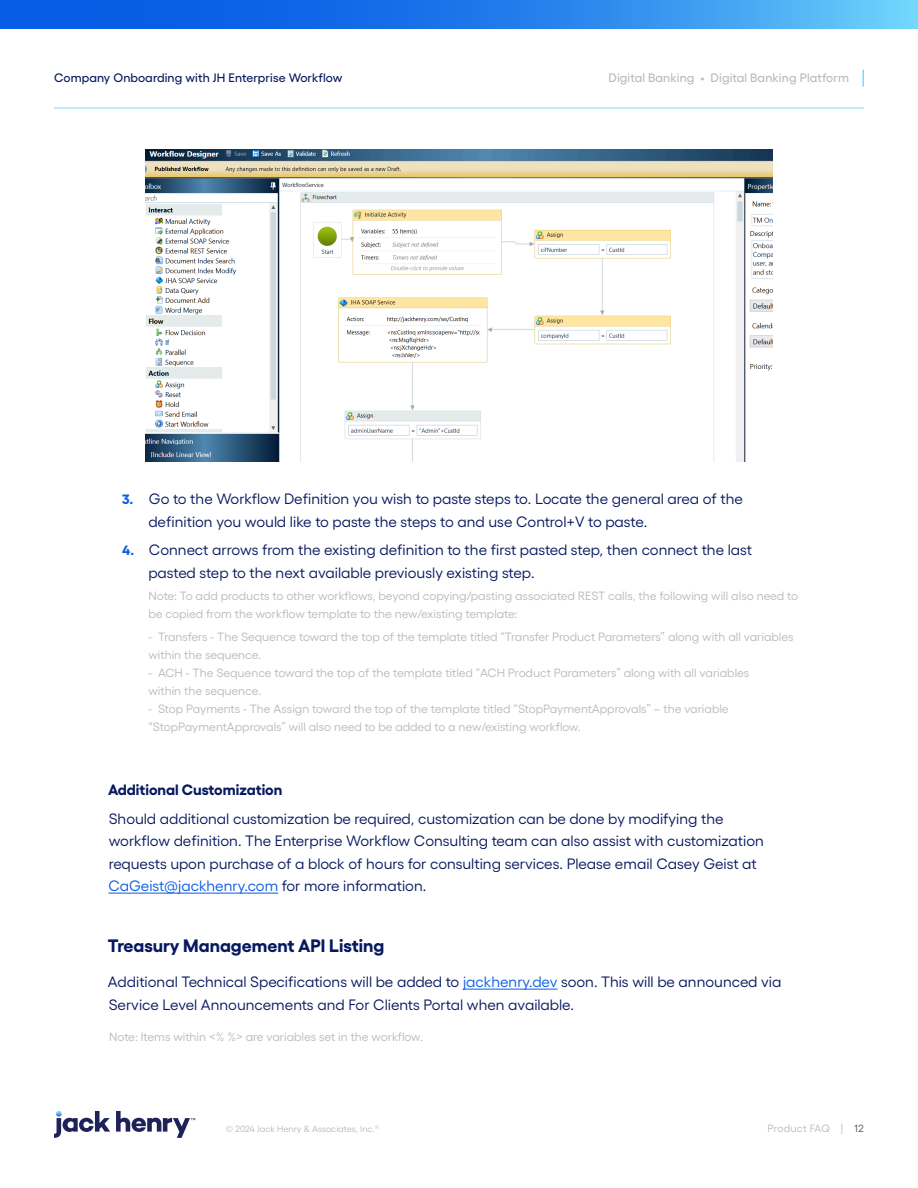
<style>
.page{position:relative;width:918px;height:1188px;background:#fff}
.page>*{position:absolute;margin:0;border:0;box-sizing:border-box;transform-origin:0 0}
.Paragraph_Heading{font:700 18px "Gellix";color:#06185f}
.Body_Text{font:15px/22.5px "Gellix";color:#06185f}
.Body_Text-2{font:700 15px "Gellix";color:#06185f}
.t1{font:500 12.3px "Gellix";letter-spacing:.01em;color:#06185f}
.t2{font:500 12.3px "Gellix";letter-spacing:.01em;color:#b6bbc0}
.Body_Text-3{font:12px/18px "Gellix";color:#b6bbc0}
.t3{font:10.5px "Gellix";letter-spacing:.015em;color:#b6bbc0}
.t4{font:9px "Gellix";color:#b6bbc0}
.s1{font-weight:700;font-size:13.5px;color:#085ce5}
.s2{color:#085ce5}
.s3{color:#575a5d}
</style>
<div class="page">
<svg style="left:0;top:0;width:918px;height:28px;background:#2781eb"></svg>
<svg style="left:862px;top:70px;width:2px;height:17px"></svg>
<hr style="left:54px;top:108px;width:810px;height:1px;background:#76dcfd">
<svg style="left:54px;top:1111px;width:141px;height:27px"></svg>
<hr style="left:108px;top:893px;width:170px;height:1px;background:#085ce5">
<hr style="left:463px;top:989px;width:95px;height:1px;background:#085ce5">
<img style="left:146px;top:149px;width:626px;height:312px">
<p class="t1" style="left:54px;top:69px;width:290px">Company Onboarding with JH Enterprise Workflow</p>
<p class="t2" style="left:609px;top:68px;width:242px">Digital Banking • Digital Banking Platform</p>
<p class="Body_Text" style="left:148px;top:486px;width:596px;text-indent:-26px"><span class="s1">3.</span> Go to the Workflow Definition you wish to paste steps to. Locate the general area of the definition you would like to paste the steps to and use Control+V to paste.</p>
<p class="Body_Text" style="left:148px;top:537px;width:605px;text-indent:-26px"><span class="s1">4.</span> Connect arrows from the existing definition to the first pasted step, then connect the last pasted step to the next available previously existing step.</p>
<p class="Body_Text-3" style="left:148px;top:586px;width:651px">Note: To add products to other workflows, beyond copying/pasting associated REST calls, the following will also need to be copied from the workflow template to the new/existing template:</p>
<p class="Body_Text-3" style="left:148px;top:626px;width:647px">- Transfers - The Sequence toward the top of the template titled “Transfer Product Parameters” along with all variables within the sequence.</p>
<p class="Body_Text-3" style="left:148px;top:662px;width:602px">- ACH - The Sequence toward the top of the template titled “ACH Product Parameters” along with all variables within the sequence.</p>
<p class="Body_Text-3" style="left:148px;top:698px;width:582px">- Stop Payments - The Assign toward the top of the template titled “StopPaymentApprovals” – the variable “StopPaymentApprovals” will also need to be added to a new/existing workflow.</p>
<p class="Body_Text-2" style="left:108px;top:778px;width:176px">Additional Customization</p>
<p class="Body_Text" style="left:108px;top:806px;width:657px">Should additional customization be required, customization can be done by modifying the workflow definition. The Enterprise Workflow Consulting team can also assist with customization requests upon purchase of a block of hours for consulting services. Please email Casey Geist at <span class="s2">CaGeist@jackhenry.com</span> for more information.</p>
<p class="Paragraph_Heading" style="left:108px;top:931px;width:278px">Treasury Management API Listing</p>
<p class="Body_Text" style="left:108px;top:969px;width:675px">Additional Technical Specifications will be added to <span class="s2">jackhenry.dev</span> soon. This will be announced via<br>Service Level Announcements and For Clients Portal when available.</p>
<p class="Body_Text-3" style="left:109px;top:1027px;width:315px">Note: Items within &lt;% %&gt; are variables set in the workflow.</p>
<p class="t4" style="left:226px;top:1122px;width:155px">© 2024 Jack Henry &amp; Associates, Inc.<sup>®</sup></p>
<p class="t3" style="left:768px;top:1120px;width:98px">Product FAQ | <span class="s3">12</span></p>
</div>
